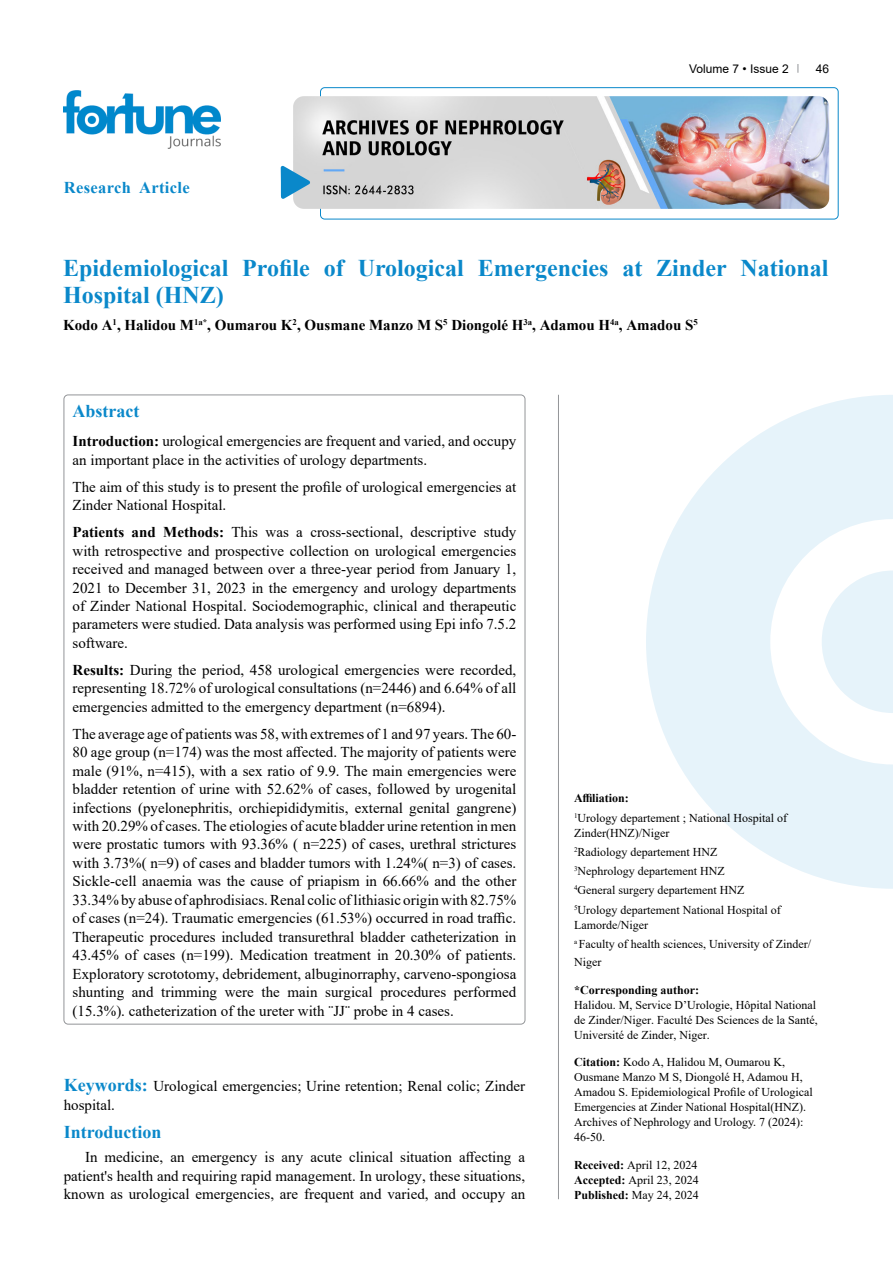
<style>
.page{position:relative;width:893px;height:1263px;background:#fff}
.page>*{position:absolute;margin:0;border:0;box-sizing:border-box;transform-origin:0 0}
.t1{font:700 24px/27px "Times New Roman";color:#0a88ca}
.t2{font:700 18px "Times New Roman";color:#0a88ca}
.t3{font:700 16.5px "Times New Roman";letter-spacing:.02em;color:#0a88ca}
.t4{font:15px/18.5px "Times New Roman";color:#000;text-align:justify}
.t5{font:700 15px "Times New Roman";color:#000}
.t6{font:12px/15px "Times New Roman";color:#000}
.t7{font:700 12px "Times New Roman";color:#000}
.t8{font:12px "Arial";color:#000}
.s1{font-weight:700}
.s2{font-weight:700;font-size:18px;color:#0a88ca}
</style>
<div class="page">
<div style="left:320px;top:87px;width:518px;height:132px;border:1px solid #0a88ca;border-radius:4px"></div>
<img style="left:64px;top:90px;width:157px;height:59px">
<img style="left:293px;top:96px;width:536px;height:113px">
<svg style="left:281px;top:166px;width:29px;height:33px"></svg>
<svg style="left:646px;top:395px;width:247px;height:494px;fill:#e6f3fa"></svg>
<svg style="left:822px;top:570px;width:71px;height:143px"></svg>
<hr style="left:558px;top:395px;width:1px;height:804px;background:#939598">
<p class="t3" style="left:64px;top:175px;width:127px">Research Article</p>
<p class="t8" style="left:689px;top:60px;width:101px">Volume 7 • Issue 2</p>
<p class="t8" style="left:816px;top:60px;width:15px">46</p>
<h1 class="t1" style="left:63px;top:254px;width:767px">Epidemiological Profile of Urological Emergencies at Zinder National<br>Hospital (HNZ)</h1>
<p class="t5" style="left:63px;top:314px;width:636px">Kodo A<sup>1</sup>, Halidou M<sup>1a*</sup>, Oumarou K<sup>2</sup>, Ousmane Manzo M S<sup>5</sup> Diongolé H<sup>3a</sup>, Adamou H<sup>4a</sup>, Amadou S<sup>5</sup></p>
<p class="t2" style="left:73px;top:398px;width:68px">Abstract</p>
<p class="t4" style="left:73px;top:432px;width:445px"><span class="s1">Introduction:</span> urological emergencies are frequent and varied, and occupy an important place in the activities of urology departments.</p>
<p class="t4" style="left:73px;top:477px;width:445px">The aim of this study is to present the profile of urological emergencies at<br>Zinder National Hospital.</p>
<p class="t4" style="left:73px;top:522px;width:445px"><span class="s1">Patients and Methods:</span> This was a cross-sectional, descriptive study with retrospective and prospective collection on urological emergencies received and managed between over a three-year period from January 1, 2021 to December 31, 2023 in the emergency and urology departments of Zinder National Hospital. Sociodemographic, clinical and therapeutic parameters were studied. Data analysis was performed using Epi info 7.5.2 software.</p>
<p class="t4" style="left:73px;top:660px;width:445px"><span class="s1">Results:</span> During the period, 458 urological emergencies were recorded, representing 18.72% of urological consultations (n=2446) and 6.64% of all emergencies admitted to the emergency department (n=6894).</p>
<p class="t4" style="left:73px;top:724px;width:445px">The average age of patients was 58, with extremes of 1 and 97 years. The 60- 80 age group (n=174) was the most affected. The majority of patients were male (91%, n=415), with a sex ratio of 9.9. The main emergencies were bladder retention of urine with 52.62% of cases, followed by urogenital infections (pyelonephritis, orchiepididymitis, external genital gangrene) with 20.29% of cases. The etiologies of acute bladder urine retention in men were prostatic tumors with 93.36% ( n=225) of cases, urethral strictures with 3.73%( n=9) of cases and bladder tumors with 1.24%( n=3) of cases.<br>Sickle-cell anaemia was the cause of priapism in 66.66% and the other 33.34% by abuse of aphrodisiacs. Renal colic of lithiasic origin with 82.75% of cases (n=24). Traumatic emergencies (61.53%) occurred in road traffic.<br>Therapeutic procedures included transurethral bladder catheterization in 43.45% of cases (n=199). Medication treatment in 20.30% of patients.<br>Exploratory scrototomy, debridement, albuginorraphy, carveno-spongiosa shunting and trimming were the main surgical procedures performed (15.3%). catheterization of the ureter with ¨JJ¨ probe in 4 cases.</p>
<p class="t4" style="left:64px;top:1076px;width:463px"><span class="s2">Keywords:</span> Urological emergencies; Urine retention; Renal colic; Zinder hospital.</p>
<p class="t2" style="left:64px;top:1119px;width:99px">Introduction</p>
<p class="t4" style="left:64px;top:1147px;width:463px;text-indent:21px">In medicine, an emergency is any acute clinical situation affecting a patient's health and requiring rapid management. In urology, these situations, known as urological emergencies, are frequent and varied, and occupy an</p>
<p class="t6" style="left:574px;top:788px;width:215px;line-height:19.2px"><span class="s1">Affiliation:<br></span><sup>1</sup>Urology departement ; National Hospital of</p>
<p class="t6" style="left:574px;top:823px;width:208px;line-height:19.2px">Zinder(HNZ)/Niger<br><sup>2</sup>Radiology departement HNZ<br><sup>3</sup>Nephrology departement HNZ<br><sup>4</sup>General surgery departement HNZ<br><sup>5</sup>Urology departement National Hospital of</p>
<p class="t6" style="left:574px;top:915px;width:239px;line-height:19.2px">Lamorde/Niger<br><sup>a</sup> Faculty of health sciences, University of Zinder/</p>
<p class="t6" style="left:574px;top:954px;width:29px">Niger</p>
<p class="t7" style="left:574px;top:981px;width:127px">*Corresponding author:</p>
<p class="t6" style="left:574px;top:997px;width:245px">Halidou. M, Service D’Urologie, Hôpital National de Zinder/Niger. Faculté Des Sciences de la Santé,<br>Université de Zinder, Niger.</p>
<p class="t6" style="left:574px;top:1054px;width:240px"><span class="s1">Citation:</span> Kodo A, Halidou M, Oumarou K, Ousmane Manzo M S, Diongolé H, Adamou H, Amadou S. Epidemiological Profile of Urological Emergencies at Zinder National Hospital(HNZ).<br>Archives of Nephrology and Urology. 7 (2024):<br>46-50.</p>
<p class="t6" style="left:574px;top:1157px;width:126px;text-align:justify"><span class="s1">Received:</span> April 12, 2024<br><span class="s1">Accepted:</span> April 23, 2024<br><span class="s1">Published:</span> May 24, 2024</p>
</div>
